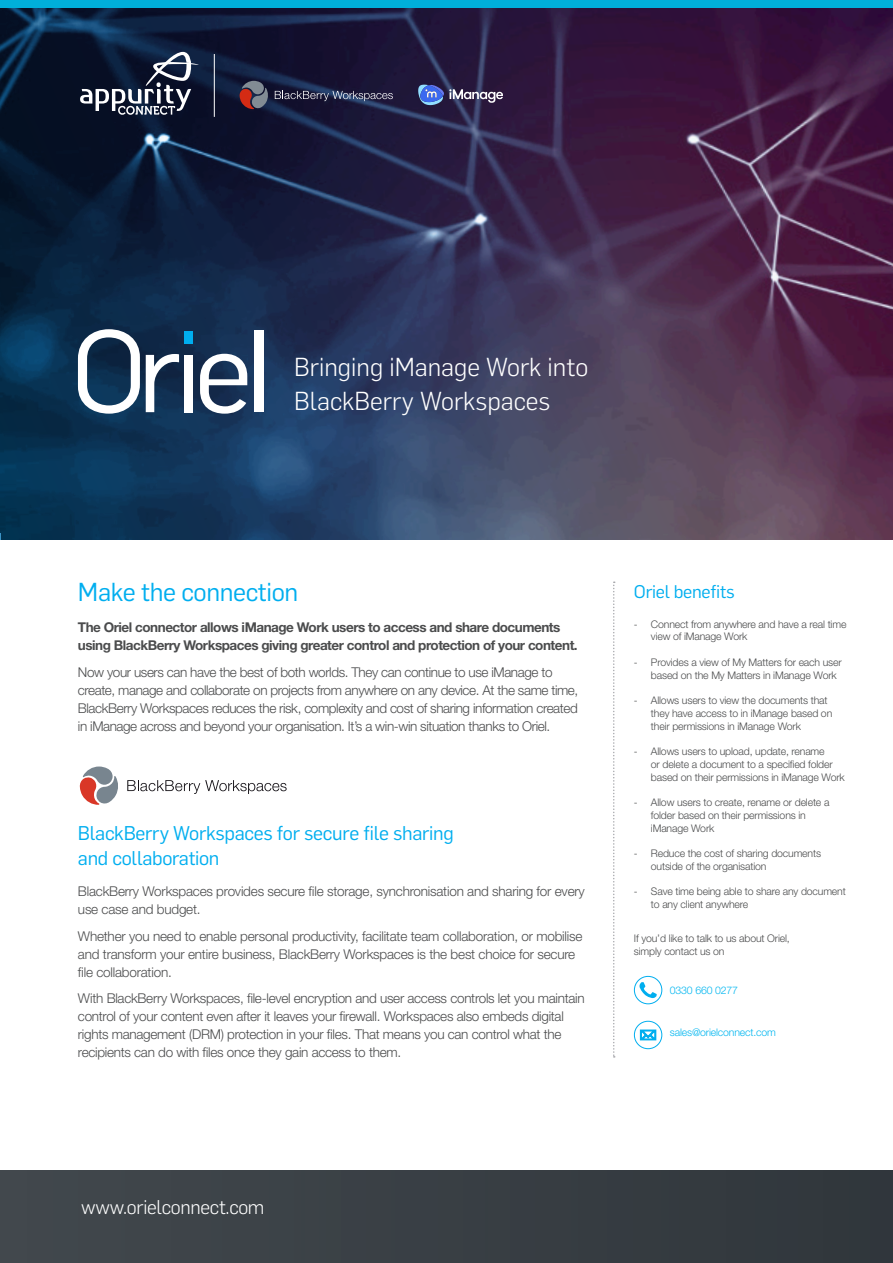
<style>
.page{position:relative;width:893px;height:1263px;background:#fff}
.page>*{position:absolute;margin:0;border:0;box-sizing:border-box;transform-origin:0 0}
.sub_heading{font:300 25.5px/34.5px "Flama";color:#fff}
.sub_heading-2{font:25.5px "Flama";letter-spacing:-.015em;color:#00aeef}
.sub_heading-3{font:19.5px/25.5px "Flama";letter-spacing:-.015em;color:#00aeef}
.sub_heading-4{font:300 19.5px "Flama";letter-spacing:-.015em;color:#fff}
.sub_heading-5{font:18px "Flama";letter-spacing:-.015em;color:#00aeef}
.main_body{font:300 13.5px/18px "Helvetica Neue LT Std";letter-spacing:-.02em;color:#4b4c4d}
.main_body-2{font:700 13.5px/18px "Helvetica Neue LT Std";letter-spacing:-.035em;color:#4b4c4d}
.bullets{font:300 10.5px/12.8px "Helvetica Neue LT Std";letter-spacing:-.015em;color:#4b4c4d}
.main_body-3{font:300 10.5px/12.8px "Helvetica Neue LT Std";letter-spacing:-.015em;color:#4b4c4d}
.main_body-4{font:300 10.5px "Helvetica Neue LT Std";letter-spacing:-.015em;color:#00b6f0}
</style>
<div class="page">
<svg style="left:0;top:8px;width:893px;height:532px;background:#312d4e"></svg>
<svg style="left:79px;top:766px;width:208px;height:39px"></svg>
<svg style="left:80px;top:52px;width:119px;height:63px;background:#394256"></svg>
<svg style="left:613px;top:581px;width:2px;height:476px"></svg>
<div style="left:0;top:1170px;width:893px;height:93px;background:#393f44"></div>
<div style="left:0;top:0;width:893px;height:8px;background:#00afda"></div>
<svg style="left:418px;top:85px;width:85px;height:20px;background:#575b88"></svg>
<svg style="left:275px;top:91px;width:118px;height:10px"></svg>
<svg style="left:239px;top:81px;width:30px;height:28px"></svg>
<svg style="left:634px;top:976px;width:28px;height:28px"></svg>
<svg style="left:639px;top:982px;width:18px;height:16px"></svg>
<div style="left:634px;top:976px;width:28px;height:28px;border:1px solid #00aeef;border-radius:50%"></div>
<svg style="left:634px;top:1021px;width:28px;height:28px"></svg>
<svg style="left:640px;top:1029px;width:16px;height:11px"></svg>
<div style="left:634px;top:1021px;width:28px;height:28px;border:1px solid #00aeef;border-radius:50%"></div>
<hr style="left:214px;top:54px;width:1px;height:63px;background:#fff">
<svg style="left:78px;top:329px;width:62px;height:85px"></svg>
<svg style="left:146px;top:354px;width:33px;height:58px"></svg>
<div style="left:185px;top:331px;width:8px;height:12px;background:#00aeef"></div>
<div style="left:185px;top:355px;width:8px;height:57px;background:#fff"></div>
<svg style="left:200px;top:354px;width:47px;height:60px"></svg>
<div style="left:255px;top:331px;width:9px;height:81px;background:#fff"></div>
<p class="sub_heading" style="left:294px;top:348px;width:296px">Bringing iManage Work into<br>BlackBerry Workspaces</p>
<p class="sub_heading-2" style="left:78px;top:575px;width:222px">Make the connection</p>
<p class="main_body-2" style="left:78px;top:618px;width:501px">The Oriel connector allows iManage Work users to access and share documents using BlackBerry Workspaces giving greater control and protection of your content.</p>
<p class="main_body" style="left:78px;top:663px;width:502px">Now your users can have the best of both worlds. They can continue to use iManage to create, manage and collaborate on projects from anywhere on any device. At the same time, BlackBerry Workspaces reduces the risk, complexity and cost of sharing information created in iManage across and beyond your organisation. It’s a win-win situation thanks to Oriel.</p>
<p class="sub_heading-3" style="left:78px;top:819px;width:377px">BlackBerry Workspaces for secure file sharing and collaboration</p>
<p class="main_body" style="left:78px;top:882px;width:508px">BlackBerry Workspaces provides secure file storage, synchronisation and sharing for every use case and budget.</p>
<p class="main_body" style="left:78px;top:927px;width:506px">Whether you need to enable personal productivity, facilitate team collaboration, or mobilise and transform your entire business, BlackBerry Workspaces is the best choice for secure file collaboration.</p>
<p class="main_body" style="left:78px;top:989px;width:508px">With BlackBerry Workspaces, file-level encryption and user access controls let you maintain control of your content even after it leaves your firewall. Workspaces also embeds digital rights management (DRM) protection in your files. That means you can control what the recipients can do with files once they gain access to them.</p>
<p class="sub_heading-5" style="left:634px;top:580px;width:102px">Oriel benefits</p>
<p class="bullets" style="left:651px;top:617px;width:197px;text-indent:-17px">- Connect from anywhere and have a real time view of iManage Work</p>
<p class="bullets" style="left:651px;top:655px;width:192px;text-indent:-17px">- Provides a view of My Matters for each user based on the My Matters in iManage Work</p>
<p class="bullets" style="left:651px;top:694px;width:183px;text-indent:-17px">- Allows users to view the documents that they have access to in iManage based on their permissions in iManage Work</p>
<p class="bullets" style="left:651px;top:745px;width:195px;text-indent:-17px">- Allows users to upload, update, rename<br>or delete a document to a specified folder based on their permissions in iManage Work</p>
<p class="bullets" style="left:651px;top:796px;width:180px;text-indent:-17px">- Allow users to create, rename or delete a folder based on their permissions in iManage Work</p>
<p class="bullets" style="left:651px;top:847px;width:172px;text-indent:-17px">- Reduce the cost of sharing documents outside of the organisation</p>
<p class="bullets" style="left:651px;top:885px;width:196px;text-indent:-17px">- Save time being able to share any document to any client anywhere</p>
<p class="main_body-3" style="left:634px;top:932px;width:157px">If you’d like to talk to us about Oriel, simply contact us on</p>
<p class="main_body-4" style="left:670px;top:984px;width:70px">0330 660 0277</p>
<p class="main_body-4" style="left:670px;top:1026px;width:108px">sales@orielconnect.com</p>
<p class="sub_heading-4" style="left:81px;top:1194px;width:185px">www.orielconnect.com</p>
</div>
